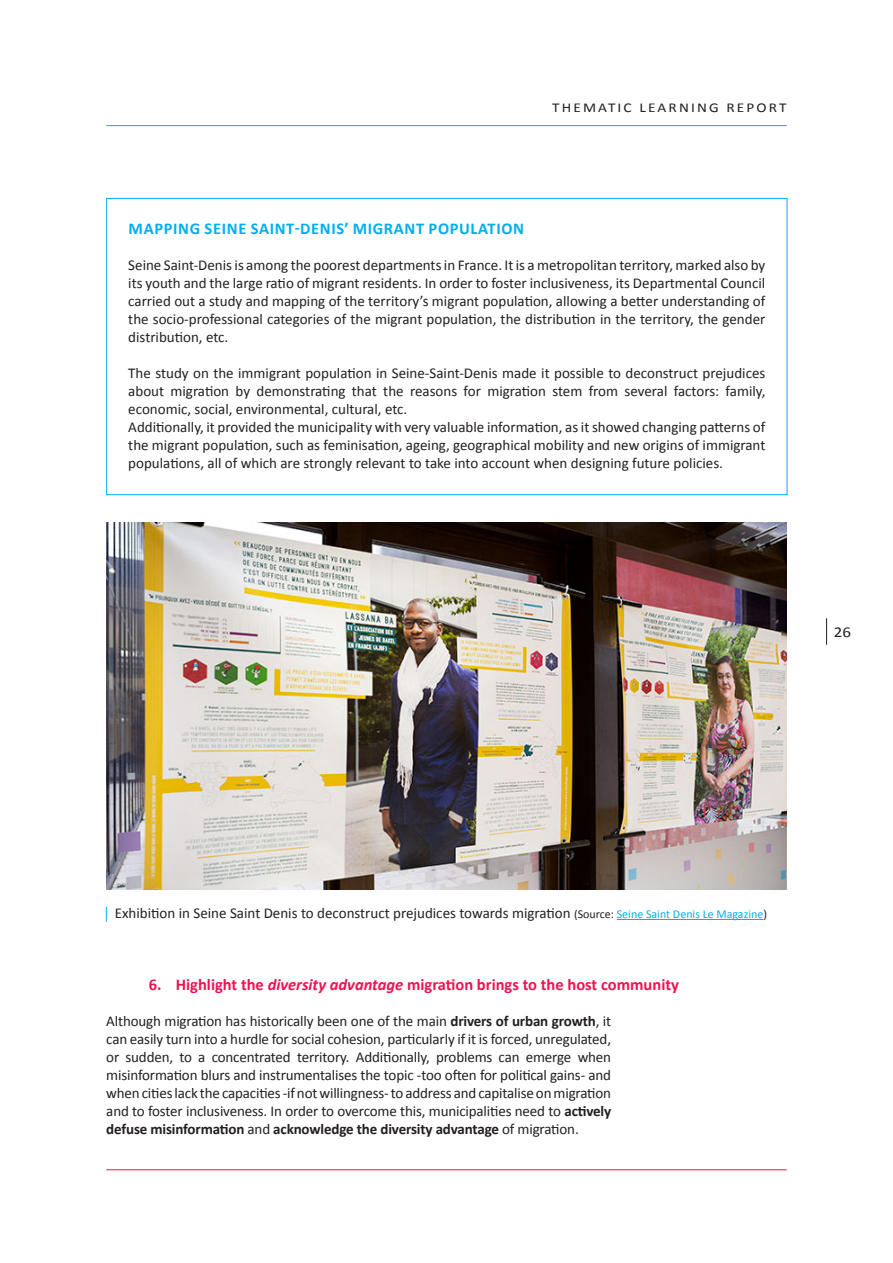
<style>
.page{position:relative;width:893px;height:1263px;background:#fff}
.page>*{position:absolute;margin:0;border:0;box-sizing:border-box;transform-origin:0 0}
.t1{font:700 16.5px "Calibri";color:#ed1450}
.body{font:700 16.5px "Calibri";letter-spacing:.04em;color:#00aeef}
.body-2{font:15px/18px "Calibri";color:#231f20;text-align:justify}
.Photo_captions{font:15px "Calibri";color:#231f20}
.body-3{font:15px "Calibri";color:#231f20;scale:1.13 1}
.t2{font:13.5px "Calibri";letter-spacing:.14em;color:#231f20;scale:1.13 1}
.s1{font-size:12px}
.s2{font-size:12px;color:#00aeef}
.s3{font-style:italic}
.s4{font-weight:700}
</style>
<div class="page">
<hr style="left:106px;top:125px;width:681px;height:1px;background:#00aeef">
<hr style="left:106px;top:1169px;width:681px;height:1px;background:#ed1450">
<svg style="left:826px;top:618px;width:1px;height:27px"></svg>
<img style="left:106px;top:522px;width:681px;height:368px">
<svg style="left:106px;top:907px;width:1px;height:15px"></svg>
<hr style="left:617px;top:919px;width:146px;height:1px;background:#00aeef">
<p class="t2" style="left:552px;top:99px;width:209px">THEMATIC LEARNING REPORT</p>
<p class="body" style="left:129px;top:218px;width:397px">MAPPING SEINE SAINT-DENIS’ MIGRANT POPULATION</p>
<p class="body-2" style="left:128px;top:256px;width:639px">Seine Saint-Denis is among the poorest departments in France. It is a metropolitan territory, marked also by its youth and the large ratio of migrant residents. In order to foster inclusiveness, its Departmental Council carried out a study and mapping of the territory’s migrant population, allowing a better understanding of the socio-professional categories of the migrant population, the distribution in the territory, the gender distribution, etc.</p>
<p class="body-2" style="left:128px;top:364px;width:639px">The study on the immigrant population in Seine-Saint-Denis made it possible to deconstruct prejudices about migration by demonstrating that the reasons for migration stem from several factors: family, economic, social, environmental, cultural, etc.</p>
<p class="body-2" style="left:128px;top:418px;width:639px">Additionally, it provided the municipality with very valuable information, as it showed changing patterns of the migrant population, such as feminisation, ageing, geographical mobility and new origins of immigrant populations, all of which are strongly relevant to take into account when designing future policies.</p>
<p class="body-3" style="left:834px;top:623px;width:17px">26</p>
<p class="Photo_captions" style="left:115px;top:904px;width:654px">Exhibition in Seine Saint Denis to deconstruct prejudices towards migration <span class="s1">(Source:</span> <span class="s2">Seine Saint Denis Le Magazine</span><span class="s1">)</span></p>
<p class="t1" style="left:149px;top:974px;width:532px">6. Highlight the <span class="s3">diversity advantage</span> migration brings to the host community</p>
<p class="body-2" style="left:106px;top:1012px;width:506px">Although migration has historically been one of the main <span class="s4">drivers of urban growth</span>, it can easily turn into a hurdle for social cohesion, particularly if it is forced, unregulated, or sudden, to a concentrated territory. Additionally, problems can emerge when misinformation blurs and instrumentalises the topic -too often for political gains- and when cities lack the capacities -if not willingness- to address and capitalise on migration and to foster inclusiveness. In order to overcome this, municipalities need to <span class="s4">actively defuse misinformation</span> and <span class="s4">acknowledge the diversity advantage</span> of migration.</p>
</div>
